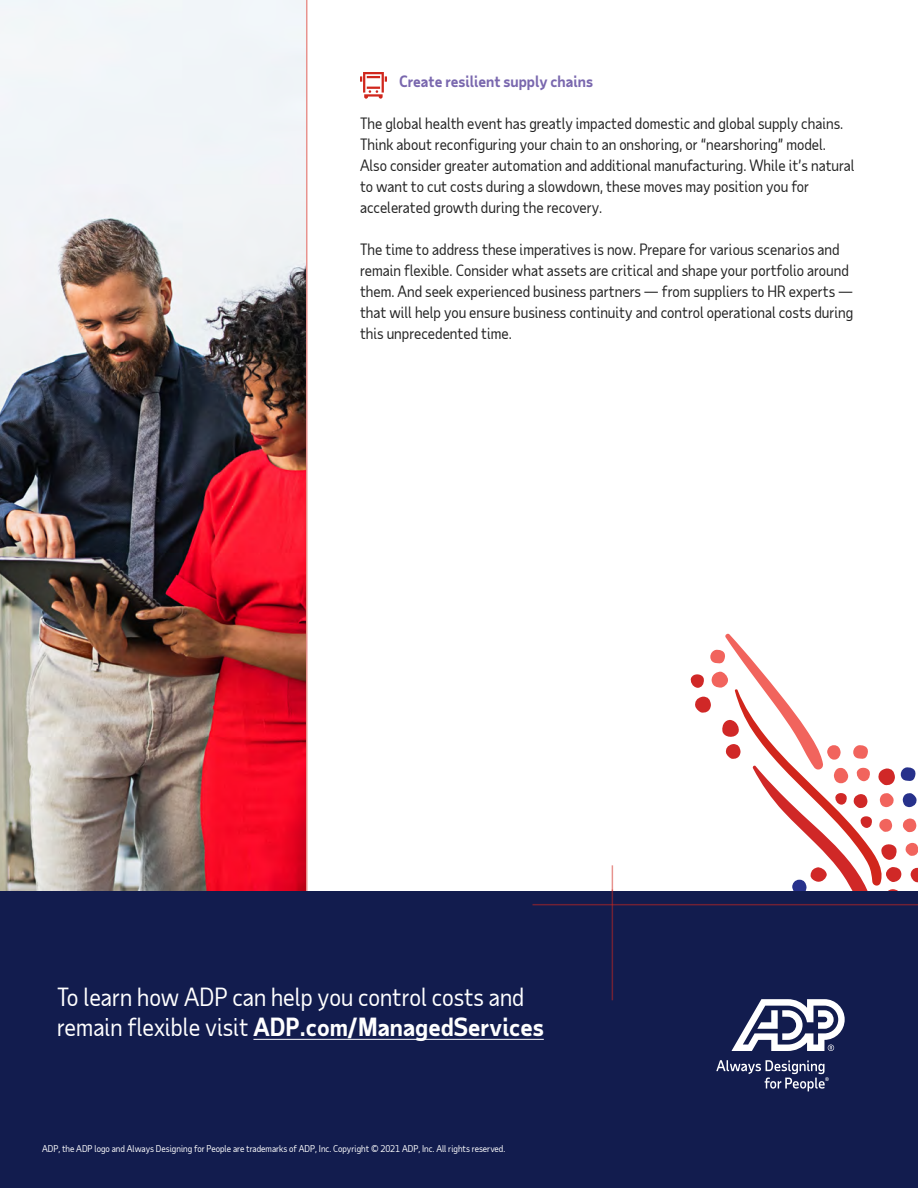
<style>
.page{position:relative;width:918px;height:1188px;background:#fff}
.page>*{position:absolute;margin:0;border:0;box-sizing:border-box;transform-origin:0 0}
.t1{font:24px/30px "Taub Sans";color:#fff}
.t2{font:15px/21px "Taub Sans";color:#222}
.t3{font:700 15px "Taub Sans";color:#7967ae}
.t4{font:9px "Taub Sans";color:#fff}
.s1{font-weight:700}
</style>
<div class="page">
<svg style="left:690px;top:633px;width:228px;height:258px"></svg>
<img style="left:0;top:0;width:306px;height:891px">
<div style="left:0;top:891px;width:918px;height:297px;background:#121c4e"></div>
<svg style="left:716px;top:1060px;width:113px;height:31px"></svg>
<svg style="left:731px;top:999px;width:114px;height:52px"></svg>
<hr style="left:532px;top:904px;width:386px;height:1px;background:#d0271d">
<hr style="left:612px;top:890px;width:1px;height:110px;background:#d0271d">
<svg style="left:612px;top:865px;width:1px;height:26px"></svg>
<hr style="left:306px;top:0;width:2px;height:891px;background:#d0271d">
<hr style="left:253px;top:1039px;width:291px;height:1px;background:#fff">
<svg style="left:360px;top:72px;width:27px;height:27px"></svg>
<p class="t3" style="left:399px;top:72px;width:195px">Create resilient supply chains</p>
<p class="t2" style="left:360px;top:113px;width:496px">The global health event has greatly impacted domestic and global supply chains.<br>Think about reconfiguring your chain to an onshoring, or “nearshoring” model.<br>Also consider greater automation and additional manufacturing. While it’s natural to want to cut costs during a slowdown, these moves may position you for accelerated growth during the recovery.</p>
<p class="t2" style="left:360px;top:239px;width:495px">The time to address these imperatives is now. Prepare for various scenarios and remain flexible. Consider what assets are critical and shape your portfolio around them. And seek experienced business partners — from suppliers to HR experts — that will help you ensure business continuity and control operational costs during this unprecedented time.</p>
<h1 class="t1" style="left:57px;top:982px;width:488px">To learn how ADP can help you control costs and remain flexible visit <span class="s1">ADP.com/ManagedServices</span></h1>
<p class="t4" style="left:42px;top:1143px;width:465px">ADP, the ADP logo and Always Designing for People are trademarks of ADP, Inc. Copyright © 2021 ADP, Inc. All rights reserved.</p>
</div>
